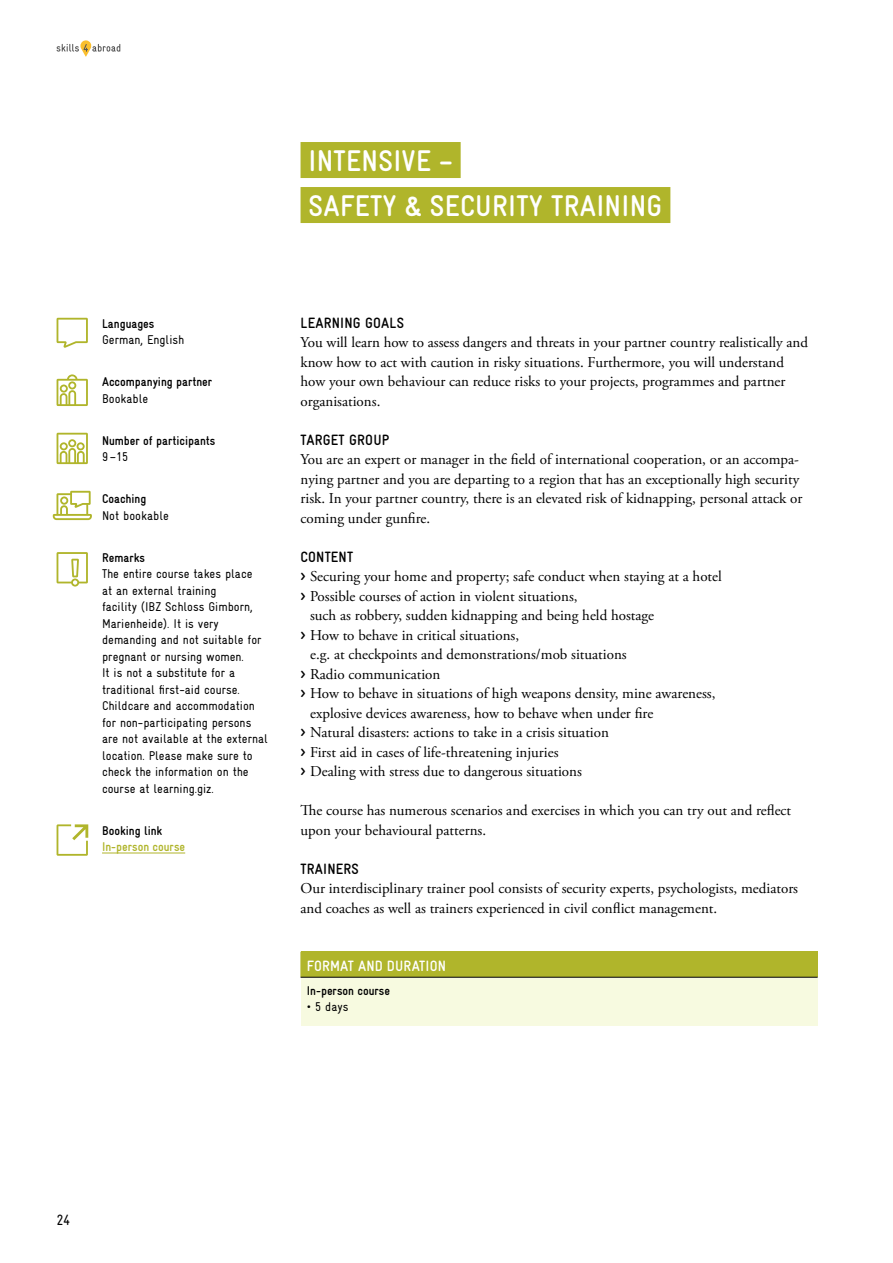
<style>
.page{position:relative;width:893px;height:1263px;background:#fff}
.page>*{position:absolute;margin:0;border:0;box-sizing:border-box;transform-origin:0 0}
.t1{font:700 30px/45px "Gravur Condensed Pro";letter-spacing:.01em;color:#fff}
.t2{font:15px/19.5px "Adobe Garamond Pro";color:#000}
.t3{font:700 15px "Gravur Condensed Pro";letter-spacing:.01em;color:#000}
.t4{font:700 15px "Gravur Condensed Pro";letter-spacing:.01em;color:#fff}
.t5{font:15px "Gravur Condensed Pro";color:#000}
.t6{font:12.75px/16.5px "Gravur Condensed Pro";color:#000}
.t7{font:700 12.75px "Gravur Condensed Pro";color:#000}
.t8{font:700 12.75px "Gravur Condensed Pro";color:#b0b52b}
.s1{font-family:"Gravur Condensed Pro";font-weight:700}
</style>
<div class="page">
<div style="left:301px;top:142px;width:160px;height:36px;background:#b0b52b"></div>
<div style="left:301px;top:187px;width:369px;height:36px;background:#b0b52b"></div>
<hr style="left:102px;top:853px;width:83px;height:1px;background:#b0b52b">
<div style="left:301px;top:952px;width:516px;height:25px;background:#b0b52b"></div>
<div style="left:301px;top:977px;width:516px;height:48px;background:#f7fae0"></div>
<svg style="left:817px;top:952px;width:1px;height:25px"></svg>
<hr style="left:301px;top:977px;width:517px;height:1px;background:#000">
<svg style="left:57px;top:433px;width:31px;height:31px"></svg>
<svg style="left:57px;top:318px;width:31px;height:30px"></svg>
<svg style="left:53px;top:491px;width:39px;height:29px"></svg>
<svg style="left:57px;top:374px;width:31px;height:32px"></svg>
<svg style="left:57px;top:552px;width:31px;height:34px"></svg>
<svg style="left:57px;top:824px;width:31px;height:32px"></svg>
<svg style="left:57px;top:40px;width:63px;height:17px"></svg>
<h1 class="t1" style="left:308px;top:138px;width:355px">INTENSIVE –<br>SAFETY &amp; SECURITY TRAINING</h1>
<p class="t7" style="left:102px;top:317px;width:54px">Languages</p>
<p class="t6" style="left:102px;top:332px;width:84px">German, English</p>
<p class="t7" style="left:102px;top:375px;width:112px">Accompanying partner</p>
<p class="t6" style="left:102px;top:390px;width:48px">Bookable</p>
<p class="t7" style="left:102px;top:433px;width:115px">Number of participants</p>
<p class="t6" style="left:102px;top:449px;width:28px">9 –15</p>
<p class="t7" style="left:102px;top:492px;width:46px">Coaching</p>
<p class="t6" style="left:102px;top:507px;width:68px">Not bookable</p>
<p class="t7" style="left:102px;top:550px;width:44px">Remarks</p>
<p class="t6" style="left:102px;top:566px;width:167px">The entire course takes place<br>at an external training<br>facility (IBZ Schloss Gimborn,<br>Marienheide). It is very demanding and not suitable for pregnant or nursing women.<br>It is not a substitute for a traditional first-aid course.<br>Childcare and accommodation for non-participating persons are not available at the external location. Please make sure to check the information on the course at learning.giz.</p>
<p class="t7" style="left:102px;top:823px;width:62px">Booking link</p>
<p class="t8" style="left:102px;top:840px;width:85px">In-person course</p>
<p class="t3" style="left:301px;top:314px;width:105px">LEARNING GOALS</p>
<p class="t2" style="left:301px;top:333px;width:509px">You will learn how to assess dangers and threats in your partner country realistically and know how to act with caution in risky situations. Furthermore, you will understand how your own behaviour can reduce risks to your projects, programmes and partner organisations.</p>
<p class="t3" style="left:301px;top:431px;width:90px">TARGET GROUP</p>
<p class="t2" style="left:301px;top:450px;width:503px">You are an expert or manager in the field of international cooperation, or an accompa&shy;nying partner and you are departing to a region that has an exceptionally high security risk. In your partner country, there is an elevated risk of kidnapping, personal attack or coming under gunfire.</p>
<p class="t3" style="left:301px;top:548px;width:54px">CONTENT</p>
<p class="t2" style="left:301px;top:567px;width:423px"><span class="s1">&gt;</span> Securing your home and property; safe conduct when staying at a hotel</p>
<p class="t2" style="left:301px;top:587px;width:279px"><span class="s1">&gt;</span> Possible courses of action in violent situations,</p>
<p class="t2" style="left:310px;top:606px;width:346px">such as robbery, sudden kidnapping and being held hostage</p>
<p class="t2" style="left:301px;top:626px;width:220px"><span class="s1">&gt;</span> How to behave in critical situations,</p>
<p class="t2" style="left:310px;top:645px;width:318px">e.g. at checkpoints and demonstrations/mob situations</p>
<p class="t2" style="left:301px;top:665px;width:141px"><span class="s1">&gt;</span> Radio communication</p>
<p class="t2" style="left:301px;top:684px;width:416px"><span class="s1">&gt;</span> How to behave in situations of high weapons density, mine awareness,</p>
<p class="t2" style="left:310px;top:704px;width:345px">explosive devices awareness, how to behave when under fire</p>
<p class="t2" style="left:301px;top:723px;width:310px"><span class="s1">&gt;</span> Natural disasters: actions to take in a crisis situation</p>
<p class="t2" style="left:301px;top:743px;width:260px"><span class="s1">&gt;</span> First aid in cases of life-threatening injuries</p>
<p class="t2" style="left:301px;top:762px;width:283px"><span class="s1">&gt;</span> Dealing with stress due to dangerous situations</p>
<p class="t2" style="left:301px;top:801px;width:492px">The course has numerous scenarios and exercises in which you can try out and reflect upon your behavioural patterns.</p>
<p class="t3" style="left:301px;top:860px;width:60px">TRAINERS</p>
<p class="t2" style="left:301px;top:879px;width:499px">Our interdisciplinary trainer pool consists of security experts, psychologists, mediators and coaches as well as trainers experienced in civil conflict management.</p>
<p class="t4" style="left:307px;top:958px;width:141px">FORMAT AND DURATION</p>
<p class="t7" style="left:307px;top:983px;width:85px">In-person course</p>
<p class="t6" style="left:307px;top:999px;width:43px">• 5 days</p>
<p class="t5" style="left:56px;top:1211px;width:16px">24</p>
</div>
